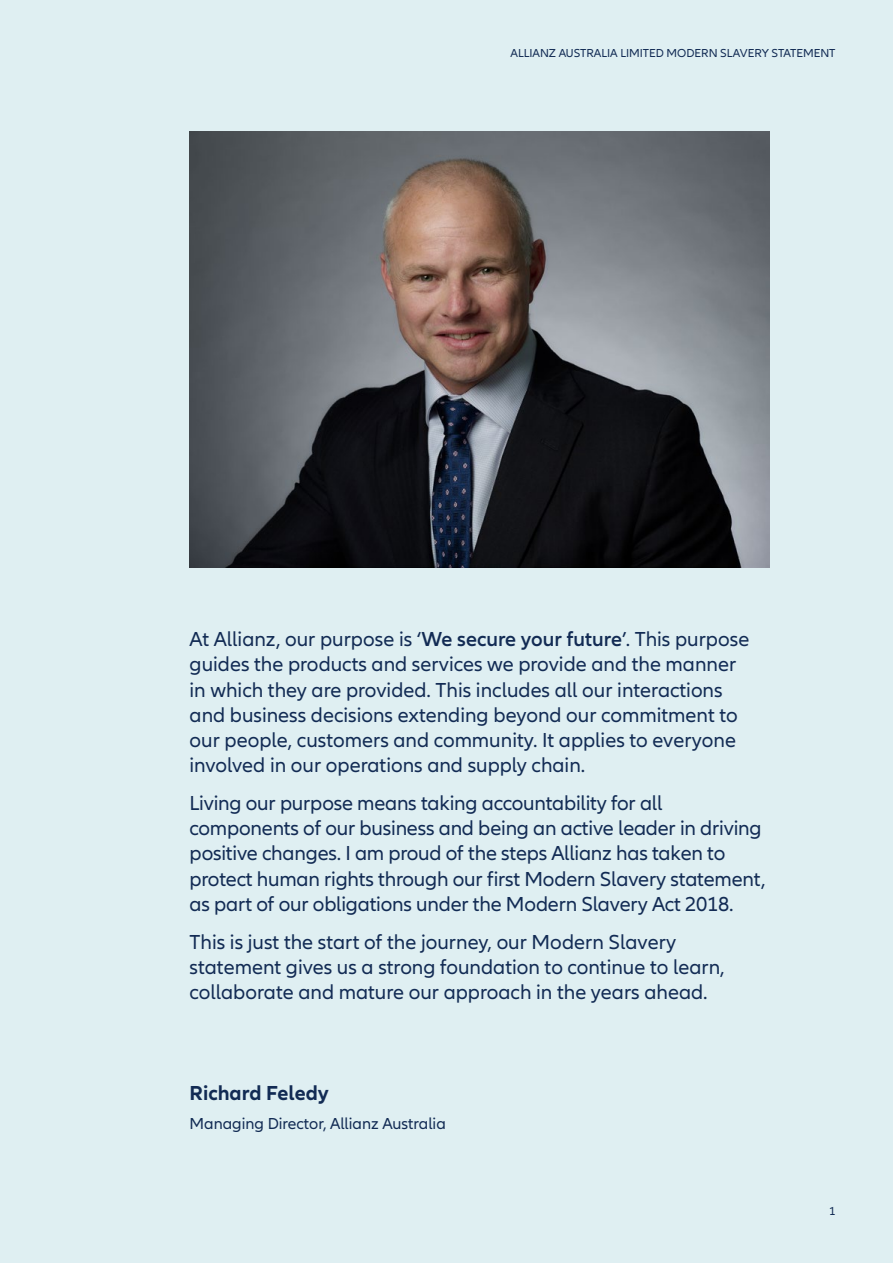
<style>
.page{position:relative;width:893px;height:1263px;background:#dfeff2}
.page>*{position:absolute;margin:0;border:0;box-sizing:border-box;transform-origin:0 0}
.t1{font:21px/25.2px "Allianz Neo";color:#122b54}
.t2{font:700 21px "Allianz Neo";color:#122b54}
.t3{font:16.5px "Allianz Neo";color:#122b54}
.t4{font:12px "Allianz Neo";color:#122b54}
.s1{font-weight:600}
</style>
<div class="page">
<img style="left:190px;top:132px;width:579px;height:435px">
<p class="t4" style="left:511px;top:47px;width:326px">ALLIANZ AUSTRALIA LIMITED MODERN SLAVERY STATEMENT</p>
<p class="t1" style="left:190px;top:627px;width:561px">At Allianz, our purpose is ‘<span class="s1">We secure your future</span>’. This purpose guides the products and services we provide and the manner in which they are provided. This includes all our interactions and business decisions extending beyond our commitment to our people, customers and community. It applies to everyone involved in our operations and supply chain.</p>
<p class="t1" style="left:190px;top:791px;width:577px">Living our purpose means taking accountability for all components of our business and being an active leader in driving positive changes. I am proud of the steps Allianz has taken to protect human rights through our first Modern Slavery statement, as part of our obligations under the Modern Slavery Act 2018.</p>
<p class="t1" style="left:190px;top:930px;width:537px">This is just the start of the journey, our Modern Slavery statement gives us a strong foundation to continue to learn, collaborate and mature our approach in the years ahead.</p>
<p class="t2" style="left:190px;top:1081px;width:141px">Richard Feledy</p>
<p class="t3" style="left:190px;top:1114px;width:258px">Managing Director, Allianz Australia</p>
<p class="t4" style="left:829px;top:1204px;width:8px">1</p>
</div>
